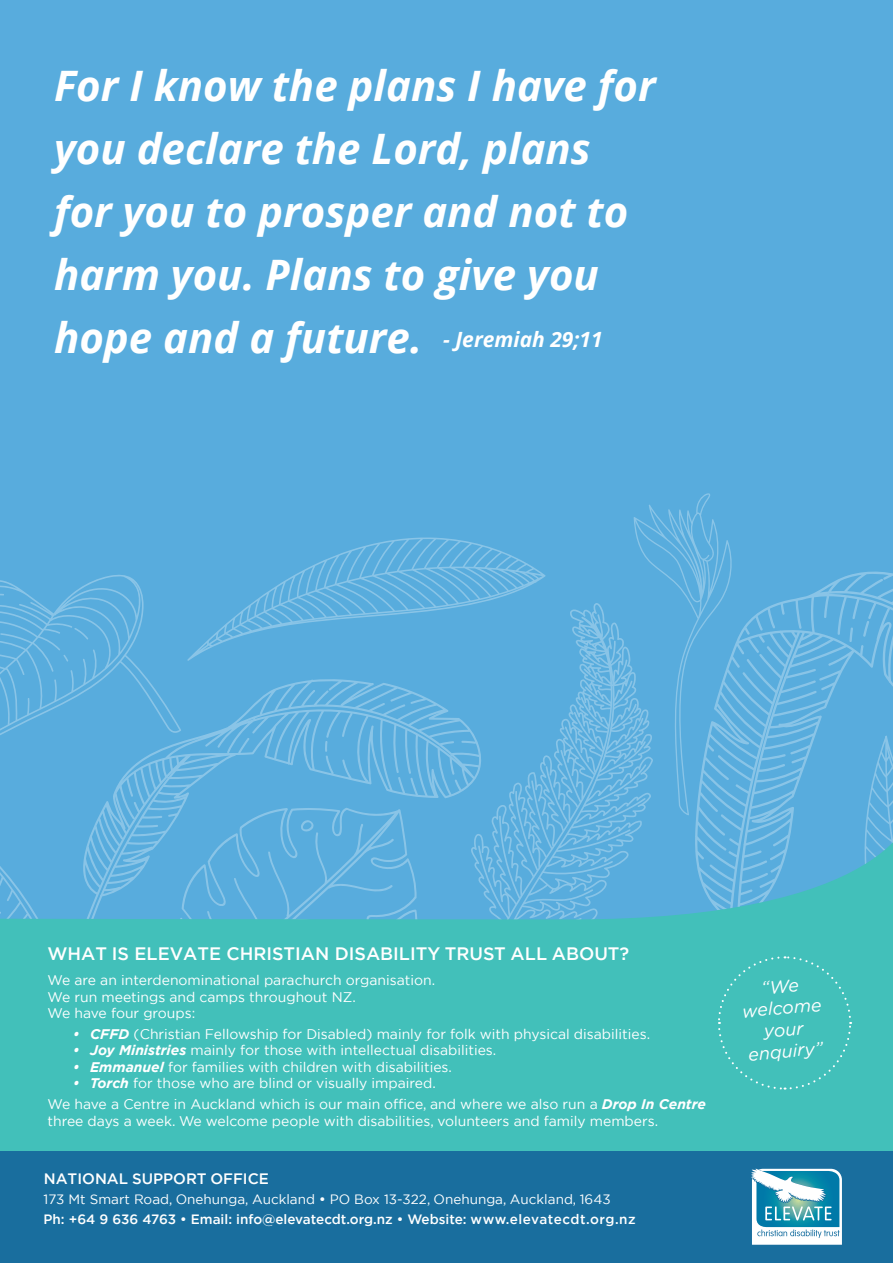
<style>
.page{position:relative;width:893px;height:1263px;background:#fff}
.page>*{position:absolute;margin:0;border:0;box-sizing:border-box;transform-origin:0 0}
.t1{font:italic 700 42px/63px "Open Sans";color:#fff}
.t2{font:italic 700 21px "Open Sans";color:#fff}
.t3{font:500 18px "Gotham";color:#fff}
.t4{font:italic 18px/21.6px "Gotham Rounded";color:#fff;text-align:center}
.t5{font:500 15.15px "Gotham";color:#fff}
.t6{font:13.95px/16.5px "Gotham";color:#fff}
.t7{font:500 13.5px "Gotham";color:#fff}
.t8{font:13.5px "Gotham";color:#fff}
.s1{font-weight:700;font-style:italic}
.s2{font-weight:500}
</style>
<div class="page">
<div style="left:0;top:0;width:893px;height:1045px;background:#58acdd"></div>
<svg style="left:100px;top:679px;width:371px;height:135px"></svg>
<svg style="left:325px;top:741px;width:3px;height:11px"></svg>
<svg style="left:179px;top:807px;width:240px;height:7px"></svg>
<svg style="left:0;top:574px;width:181px;height:205px"></svg>
<svg style="left:471px;top:603px;width:163px;height:211px"></svg>
<svg style="left:187px;top:537px;width:358px;height:124px"></svg>
<svg style="left:0;top:814px;width:634px;height:337px;fill:#42c0ba"></svg>
<div style="left:0;top:1151px;width:893px;height:112px;background:#196e9e"></div>
<svg style="left:634px;top:493px;width:259px;height:752px"></svg>
<p class="t1" style="left:54px;top:53px;width:603px">For I know the plans I have for you declare the Lord, plans for you to prosper and not to harm you. Plans to give you hope and a future.</p>
<p class="t2" style="left:443px;top:325px;width:161px">- Jeremiah 29;11</p>
<p class="t3" style="left:47px;top:942px;width:583px">WHAT IS ELEVATE CHRISTIAN DISABILITY TRUST ALL ABOUT?</p>
<p class="t6" style="left:47px;top:971px;width:389px">We are an interdenominational parachurch organisation.<br>We run meetings and camps throughout NZ.</p>
<p class="t6" style="left:47px;top:1004px;width:149px">We have four groups:</p>
<p class="t6" style="left:73px;top:1025px;width:579px"><span class="s1">• CFFD</span> (Christian Fellowship for Disabled) mainly for folk with physical disabilities.</p>
<p class="t6" style="left:73px;top:1042px;width:425px"><span class="s1">• Joy Ministries</span> mainly for those with intellectual disabilities.</p>
<p class="t6" style="left:73px;top:1058px;width:380px"><span class="s1">• Emmanuel</span> for families with children with disabilities.</p>
<p class="t6" style="left:73px;top:1075px;width:364px"><span class="s1">• Torch</span> for those who are blind or visually impaired.</p>
<p class="t6" style="left:47px;top:1095px;width:660px">We have a Centre in Auckland which is our main office, and where we also run a <span class="s1">Drop In Centre </span>three days a week. We welcome people with disabilities, volunteers and family members.</p>
<p class="t5" style="left:44px;top:1168px;width:227px">NATIONAL SUPPORT OFFICE</p>
<p class="t8" style="left:44px;top:1191px;width:569px">173 Mt Smart Road, Onehunga, Auckland <span class="s2">•</span> PO Box 13-322, Onehunga, Auckland, 1643</p>
<p class="t7" style="left:44px;top:1210px;width:594px">Ph: +64 9 636 4763 • Email: info@elevatecdt.org.nz • Website: www.elevatecdt.org.nz</p>
<p class="t4" style="left:739px;top:978px;width:81px;rotate:-5deg">“We welcome</p>
<p class="t4" style="left:745px;top:1021px;width:77px;rotate:-5deg">your enquiry”</p>
</div>
